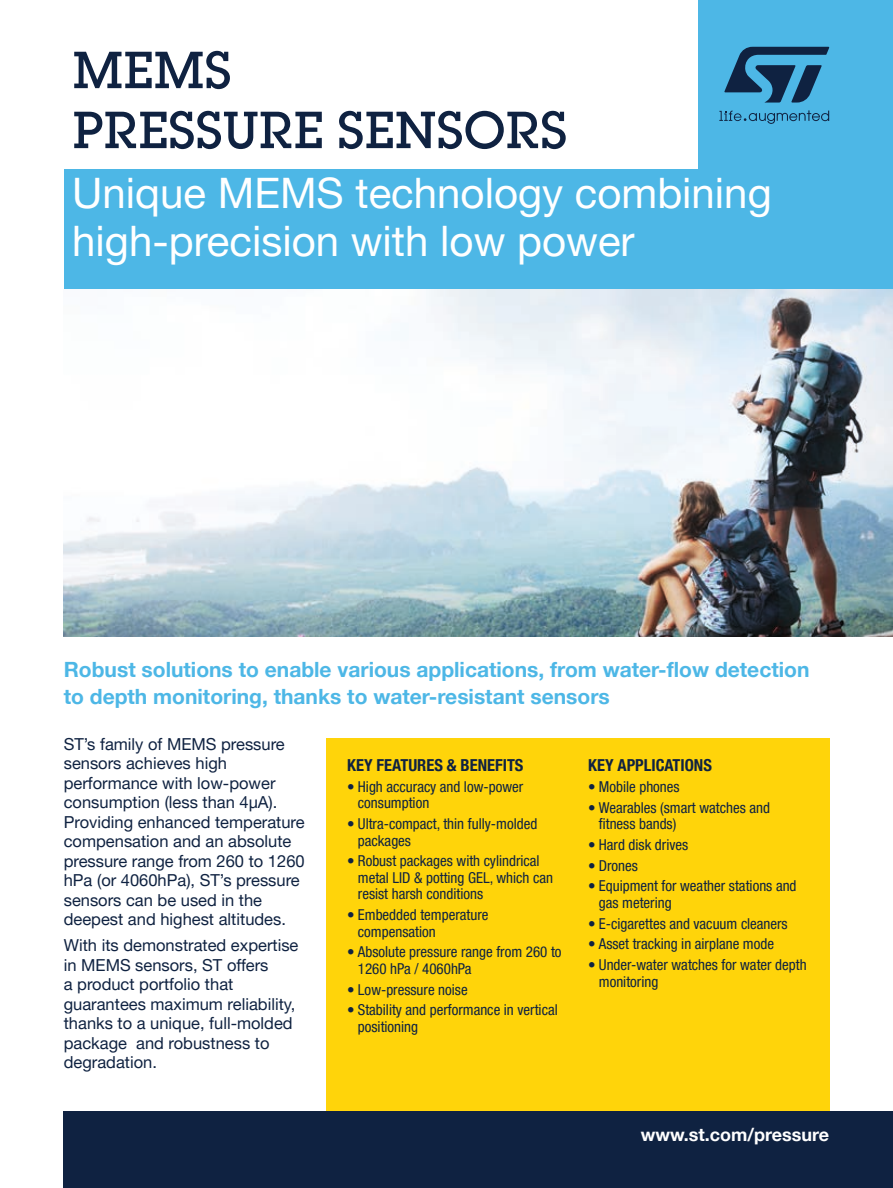
<style>
.page{position:relative;width:893px;height:1188px;background:#fff}
.page>*{position:absolute;margin:0;border:0;box-sizing:border-box;transform-origin:0 0}
.t1{font:500 51px/60px "Lubalin Graph Std";color:#0f2241}
.t2{font:42px/48px "Helvetica Neue LT Pro";color:#fff}
.t3{font:700 21px/27px "Helvetica Neue LT Pro";color:#4db7e6}
.t4{font:700 18px "Helvetica Neue LT Pro";color:#fff}
.t5{font:16.5px/19.5px "Helvetica Neue LT Pro";color:#0f2241}
.t6{font:700 condensed 16.5px "Helvetica Neue LT Pro";color:#0f2241}
.t7{font:condensed 15px/16.5px "Helvetica Neue LT Pro";color:#0f2241}
</style>
<div class="page">
<div style="left:698px;top:0;width:195px;height:627px;background:#4db7e6"></div>
<div style="left:64px;top:169px;width:829px;height:129px;background:#4db7e6"></div>
<svg style="left:724px;top:47px;width:105px;height:56px"></svg>
<svg style="left:719px;top:110px;width:110px;height:14px"></svg>
<img style="left:64px;top:290px;width:829px;height:347px">
<div style="left:326px;top:738px;width:503px;height:403px;background:#ffd40a"></div>
<div style="left:64px;top:1111px;width:829px;height:77px;background:#0f2241"></div>
<h1 class="t1" style="left:72px;top:40px;width:497px">MEMS<br>PRESSURE SENSORS</h1>
<h2 class="t2" style="left:72px;top:168px;width:701px">Unique MEMS technology combining high-precision with low power</h2>
<h3 class="t3" style="left:64px;top:656px;width:747px">Robust solutions to enable various applications, from water-flow detection to depth monitoring, thanks to water-resistant sensors</h3>
<p class="t5" style="left:64px;top:734px;width:242px">ST’s family of MEMS pressure sensors achieves high performance with low-power consumption (less than 4μA).<br>Providing enhanced temperature compensation and an absolute pressure range from 260 to 1260 hPa (or 4060hPa), ST’s pressure sensors can be used in the deepest and highest altitudes.</p>
<p class="t5" style="left:64px;top:935px;width:236px">With its demonstrated expertise in MEMS sensors, ST offers<br>a product portfolio that guarantees maximum reliability, thanks to a unique, full-molded package and robustness to degradation.</p>
<p class="t6" style="left:347px;top:755px;width:178px">KEY FEATURES &amp; BENEFITS</p>
<p class="t7" style="left:358px;top:778px;width:167px;text-indent:-11px">• High accuracy and low-power consumption</p>
<p class="t7" style="left:358px;top:815px;width:181px;text-indent:-11px">• Ultra-compact, thin fully-molded packages</p>
<p class="t7" style="left:358px;top:853px;width:197px;text-indent:-11px">• Robust packages with cylindrical metal LID &amp; potting GEL, which can resist harsh conditions</p>
<p class="t7" style="left:358px;top:906px;width:132px;text-indent:-11px">• Embedded temperature compensation</p>
<p class="t7" style="left:358px;top:944px;width:205px;text-indent:-11px">• Absolute pressure range from 260 to<br>1260 hPa / 4060hPa</p>
<p class="t7" style="left:347px;top:981px;width:122px">• Low-pressure noise</p>
<p class="t7" style="left:358px;top:1002px;width:201px;text-indent:-11px">• Stability and performance in vertical positioning</p>
<p class="t6" style="left:588px;top:755px;width:125px">KEY APPLICATIONS</p>
<p class="t7" style="left:588px;top:778px;width:93px">• Mobile phones</p>
<p class="t7" style="left:599px;top:799px;width:173px;text-indent:-11px">• Wearables (smart watches and fitness bands)</p>
<p class="t7" style="left:588px;top:836px;width:102px">• Hard disk drives</p>
<p class="t7" style="left:588px;top:857px;width:51px">• Drones</p>
<p class="t7" style="left:599px;top:878px;width:199px;text-indent:-11px">• Equipment for weather stations and gas metering</p>
<p class="t7" style="left:588px;top:915px;width:201px">• E-cigarettes and vacuum cleaners</p>
<p class="t7" style="left:588px;top:936px;width:187px">• Asset tracking in airplane mode</p>
<p class="t7" style="left:599px;top:956px;width:209px;text-indent:-11px">• Under-water watches for water depth monitoring</p>
<p class="t4" style="left:641px;top:1124px;width:190px">www.st.com/pressure</p>
</div>
